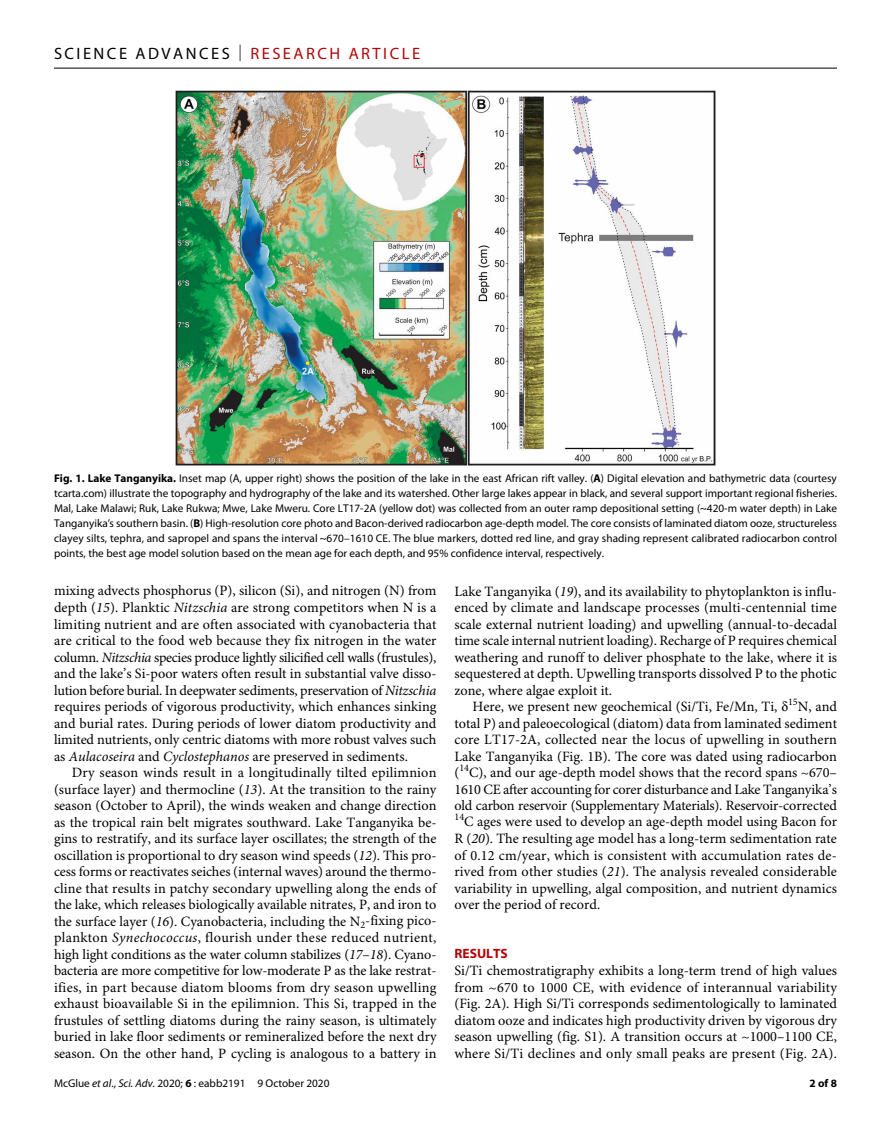
<style>
.page{position:relative;width:891px;height:1134px;background:#fff}
.page>*{position:absolute;margin:0;border:0;box-sizing:border-box;transform-origin:0 0}
.t1{font:16.5px "Myriad Pro";letter-spacing:.15em;color:#000}
.t2{font:14.25px/16.5px "Minion Pro";color:#000;text-align:justify}
.t3{font:700 13.5px "Myriad Pro";color:#b10508}
.t4{font:11.25px/15px "Myriad Pro";color:#000;text-align:justify}
.t5{font:700 11.25px "Myriad Pro";color:#000}
.s1{font-weight:300}
.s2{color:#b10508}
.s3{font-weight:700}
.s4{font-style:italic}
</style>
<div class="page">
<hr style="left:54px;top:68px;width:783px;height:1px;background:#000">
<img style="left:176px;top:90px;width:540px;height:376px">
<p class="t1" style="left:54px;top:40px;width:368px">SCIENCE ADVANCES <span class="s1">|</span> <span class="s2">RESEARCH ARTICLE</span></p>
<p class="t4" style="left:54px;top:471px;width:785px"><span class="s3">Fig. 1. Lake Tanganyika.</span> Inset map (A, upper right) shows the position of the lake in the east African rift valley. (<span class="s3">A</span>) Digital elevation and bathymetric data (courtesy tcarta.com) illustrate the topography and hydrography of the lake and its watershed. Other large lakes appear in black, and several support important regional fisheries.<br>Mal, Lake Malawi; Ruk, Lake Rukwa; Mwe, Lake Mweru. Core LT17-2A (yellow dot) was collected from an outer ramp depositional setting (~420-m water depth) in Lake Tanganyika’s southern basin. (<span class="s3">B</span>) High-resolution core photo and Bacon-derived radiocarbon age-depth model. The core consists of laminated diatom ooze, structureless clayey silts, tephra, and sapropel and spans the interval ~670–1610 CE. The blue markers, dotted red line, and gray shading represent calibrated radiocarbon control points, the best age model solution based on the mean age for each depth, and 95% confidence interval, respectively.</p>
<p class="t2" style="left:54px;top:584px;width:384px">mixing advects phosphorus (P), silicon (Si), and nitrogen (N) from depth (<span class="s4">15</span>). Planktic <span class="s4">Nitzschia</span> are strong competitors when N is a limiting nutrient and are often associated with cyanobacteria that are critical to the food web because they fix nitrogen in the water column. <span class="s4">Nitzschia</span> species produce lightly silicified cell walls (frustules), and the lake’s Si-poor waters often result in substantial valve disso&shy;lution before burial. In deepwater sediments, preservation of <span class="s4">Nitzschia </span>requires periods of vigorous productivity, which enhances sinking and burial rates. During periods of lower diatom productivity and limited nutrients, only centric diatoms with more robust valves such as <span class="s4">Aulacoseira</span> and <span class="s4">Cyclostephanos</span> are preserved in sediments.</p>
<p class="t2" style="left:54px;top:766px;width:384px;text-indent:18px">Dry season winds result in a longitudinally tilted epilimnion (surface layer) and thermocline (<span class="s4">13</span>). At the transition to the rainy season (October to April), the winds weaken and change direction as the tropical rain belt migrates southward. Lake Tanganyika be&shy;gins to restratify, and its surface layer oscillates; the strength of the oscillation is proportional to dry season wind speeds (<span class="s4">12</span>). This pro&shy;cess forms or reactivates seiches (internal waves) around the thermo&shy;cline that results in patchy secondary upwelling along the ends of the lake, which releases biologically available nitrates, P, and iron to the surface layer (<span class="s4">16</span>). Cyanobacteria, including the N<sub>2</sub>-fixing pico&shy;plankton <span class="s4">Synechococcus</span>, flourish under these reduced nutrient, high light conditions as the water column stabilizes (<span class="s4">17</span>–<span class="s4">18</span>). Cyano&shy;bacteria are more competitive for low-moderate P as the lake restrat&shy;ifies, in part because diatom blooms from dry season upwelling exhaust bioavailable Si in the epilimnion. This Si, trapped in the frustules of settling diatoms during the rainy season, is ultimately buried in lake floor sediments or remineralized before the next dry season. On the other hand, P cycling is analogous to a battery in</p>
<p class="t4" style="left:54px;top:1076px;width:277px">McGlue <span class="s4">et al</span>., <span class="s4">Sci. Adv.</span> 2020; <span class="s3">6</span> : eabb2191 9 October 2020</p>
<p class="t2" style="left:455px;top:584px;width:384px">Lake Tanganyika (<span class="s4">19</span>), and its availability to phytoplankton is influ&shy;enced by climate and landscape processes (multi-centennial time scale external nutrient loading) and upwelling (annual-to-decadal time scale internal nutrient loading). Recharge of P requires chemical weathering and runoff to deliver phosphate to the lake, where it is sequestered at depth. Upwelling transports dissolved P to the photic zone, where algae exploit it.</p>
<p class="t2" style="left:454px;top:700px;width:384px;text-indent:18px">Here, we present new geochemical (Si/Ti, Fe/Mn, Ti, <sup>15</sup>N, and total P) and paleoecological (diatom) data from laminated sediment core LT17-2A, collected near the locus of upwelling in southern Lake Tanganyika (Fig. 1B). The core was dated using radiocarbon (<sup>14</sup>C), and our age-depth model shows that the record spans ~670– 1610 CE after accounting for corer disturbance and Lake Tanganyika’s old carbon reservoir (Supplementary Materials). Reservoir-corrected <sup>14</sup>C ages were used to develop an age-depth model using Bacon for R (<span class="s4">20</span>). The resulting age model has a long-term sedimentation rate of 0.12 cm/year, which is consistent with accumulation rates de&shy;rived from other studies (<span class="s4">21</span>). The analysis revealed considerable variability in upwelling, algal composition, and nutrient dynamics over the period of record.</p>
<p class="t3" style="left:454px;top:943px;width:55px">RESULTS</p>
<p class="t2" style="left:454px;top:964px;width:384px">Si/Ti chemostratigraphy exhibits a long-term trend of high values from ~670 to 1000 CE, with evidence of interannual variability (Fig. 2A). High Si/Ti corresponds sedimentologically to laminated diatom ooze and indicates high productivity driven by vigorous dry season upwelling (fig. S1). A transition occurs at ~1000–1100 CE, where Si/Ti declines and only small peaks are present (Fig. 2A).</p>
<p class="t5" style="left:810px;top:1074px;width:29px">2 of 8</p>
</div>
